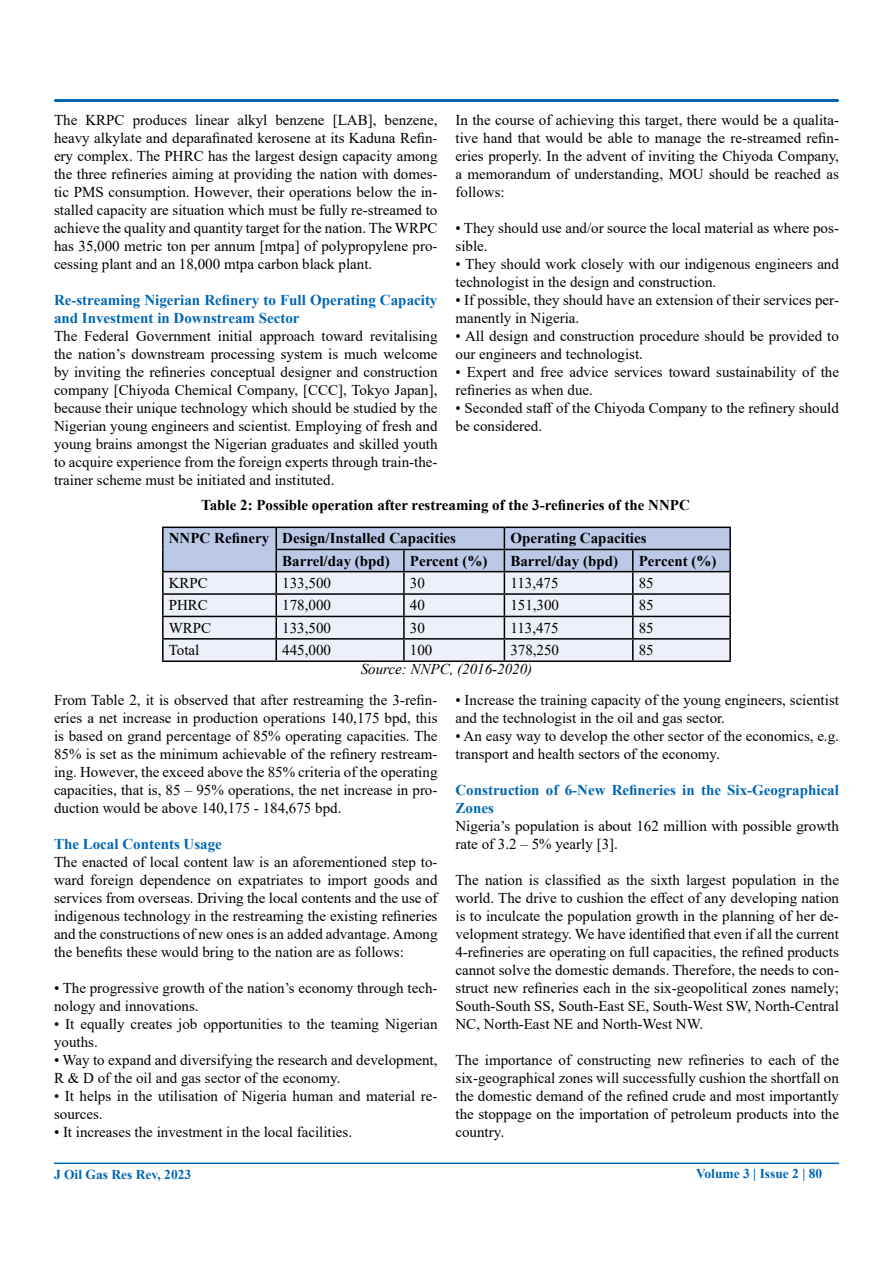
<style>
.page{position:relative;width:893px;height:1263px;background:#fff}
.page>*{position:absolute;margin:0;border:0;box-sizing:border-box;transform-origin:0 0}
.t1{font:15px/18px "Times New Roman";color:#000}
.t2{font:700 15px "Times New Roman";color:#000}
.t3{font:700 15px/18px "Times New Roman";color:#0066b3}
.t4{font:italic 15px "Times New Roman";color:#000}
.t5{font:700 13.5px "Times New Roman";color:#0066b3}
</style>
<div class="page">
<div style="left:54px;top:99px;width:785px;height:3px;border:2px solid #0066b3"></div>
<hr style="left:54px;top:1162px;width:785px;height:2px;background:#0066b3">
<hr style="left:162px;top:527px;width:114px;height:1px;background:#000">
<hr style="left:162px;top:528px;width:2px;height:21px;background:#000">
<hr style="left:633px;top:527px;width:98px;height:1px;background:#000">
<hr style="left:729px;top:528px;width:2px;height:21px;background:#000">
<hr style="left:162px;top:549px;width:2px;height:22px;background:#000">
<hr style="left:633px;top:549px;width:98px;height:1px;background:#000">
<hr style="left:729px;top:550px;width:2px;height:21px;background:#000">
<hr style="left:162px;top:571px;width:114px;height:1px;background:#000">
<hr style="left:162px;top:572px;width:2px;height:21px;background:#000">
<hr style="left:633px;top:571px;width:98px;height:1px;background:#000">
<hr style="left:729px;top:572px;width:2px;height:21px;background:#000">
<hr style="left:162px;top:593px;width:114px;height:2px;background:#000">
<hr style="left:162px;top:595px;width:2px;height:21px;background:#000">
<hr style="left:633px;top:593px;width:98px;height:2px;background:#000">
<hr style="left:729px;top:595px;width:2px;height:21px;background:#000">
<hr style="left:162px;top:616px;width:114px;height:1px;background:#000">
<hr style="left:162px;top:617px;width:2px;height:21px;background:#000">
<hr style="left:633px;top:616px;width:98px;height:1px;background:#000">
<hr style="left:729px;top:617px;width:2px;height:21px;background:#000">
<hr style="left:162px;top:638px;width:114px;height:2px;background:#000">
<hr style="left:162px;top:640px;width:2px;height:20px;background:#000">
<svg style="left:163px;top:527px;width:567px;height:133px;background:#ccd2e1"></svg>
<hr style="left:633px;top:638px;width:98px;height:2px;background:#000">
<hr style="left:632px;top:640px;width:2px;height:20px;background:#000">
<hr style="left:729px;top:640px;width:2px;height:20px;background:#000">
<hr style="left:162px;top:660px;width:114px;height:2px;background:#000">
<hr style="left:276px;top:660px;width:128px;height:2px;background:#000">
<hr style="left:404px;top:660px;width:100px;height:2px;background:#000">
<hr style="left:504px;top:660px;width:129px;height:2px;background:#000">
<hr style="left:633px;top:660px;width:98px;height:2px;background:#000">
<p class="t1" style="left:54px;top:110px;width:385px;text-align:justify">The KRPC produces linear alkyl benzene [LAB], benzene, heavy alkylate and deparafinated kerosene at its Kaduna Refin&shy;ery complex. The PHRC has the largest design capacity among the three refineries aiming at providing the nation with domes&shy;tic PMS consumption. However, their operations below the in&shy;stalled capacity are situation which must be fully re-streamed to achieve the quality and quantity target for the nation. The WRPC has 35,000 metric ton per annum [mtpa] of polypropylene pro&shy;cessing plant and an 18,000 mtpa carbon black plant.</p>
<p class="t3" style="left:54px;top:290px;width:385px">Re-streaming Nigerian Refinery to Full Operating Capacity and Investment in Downstream Sector</p>
<p class="t1" style="left:54px;top:326px;width:385px;text-align:justify">The Federal Government initial approach toward revitalising the nation’s downstream processing system is much welcome by inviting the refineries conceptual designer and construction company [Chiyoda Chemical Company, [CCC], Tokyo Japan], because their unique technology which should be studied by the Nigerian young engineers and scientist. Employing of fresh and young brains amongst the Nigerian graduates and skilled youth to acquire experience from the foreign experts through train-the&shy;trainer scheme must be initiated and instituted.</p>
<p class="t1" style="left:455px;top:110px;width:385px;text-align:justify">In the course of achieving this target, there would be a qualita&shy;tive hand that would be able to manage the re-streamed refin&shy;eries properly. In the advent of inviting the Chiyoda Company, a memorandum of understanding, MOU should be reached as follows:</p>
<p class="t1" style="left:455px;top:218px;width:385px">• They should use and/or source the local material as where pos&shy;sible.</p>
<p class="t1" style="left:455px;top:254px;width:385px">• They should work closely with our indigenous engineers and technologist in the design and construction.</p>
<p class="t1" style="left:455px;top:290px;width:385px">• If possible, they should have an extension of their services per&shy;manently in Nigeria.</p>
<p class="t1" style="left:455px;top:326px;width:385px">• All design and construction procedure should be provided to our engineers and technologist.</p>
<p class="t1" style="left:455px;top:362px;width:385px">• Expert and free advice services toward sustainability of the refineries as when due.</p>
<p class="t1" style="left:455px;top:398px;width:385px">• Seconded staff of the Chiyoda Company to the refinery should be considered.</p>
<p class="t2" style="left:201px;top:494px;width:490px">Table 2: Possible operation after restreaming of the 3-refineries of the NNPC</p>
<p class="t2" style="left:169px;top:528px;width:289px">NNPC Refinery Design/Installed Capacities</p>
<p class="t2" style="left:510px;top:528px;width:138px">Operating Capacities</p>
<p class="t2" style="left:282px;top:550px;width:109px">Barrel/day (bpd)</p>
<p class="t2" style="left:410px;top:550px;width:79px">Percent (%)</p>
<p class="t2" style="left:510px;top:550px;width:109px">Barrel/day (bpd)</p>
<p class="t2" style="left:639px;top:550px;width:79px">Percent (%)</p>
<p class="t1" style="left:169px;top:573px;width:41px">KRPC</p>
<p class="t1" style="left:282px;top:573px;width:50px">133,500</p>
<p class="t1" style="left:410px;top:573px;width:16px">30</p>
<p class="t1" style="left:510px;top:573px;width:50px">113,475</p>
<p class="t1" style="left:639px;top:573px;width:16px">85</p>
<p class="t1" style="left:169px;top:596px;width:41px">PHRC</p>
<p class="t1" style="left:282px;top:596px;width:50px">178,000</p>
<p class="t1" style="left:410px;top:596px;width:16px">40</p>
<p class="t1" style="left:510px;top:596px;width:50px">151,300</p>
<p class="t1" style="left:639px;top:596px;width:16px">85</p>
<p class="t1" style="left:169px;top:618px;width:44px">WRPC</p>
<p class="t1" style="left:282px;top:618px;width:50px">133,500</p>
<p class="t1" style="left:410px;top:618px;width:16px">30</p>
<p class="t1" style="left:510px;top:618px;width:50px">113,475</p>
<p class="t1" style="left:639px;top:618px;width:16px">85</p>
<p class="t1" style="left:169px;top:641px;width:32px">Total</p>
<p class="t1" style="left:282px;top:641px;width:50px">445,000</p>
<p class="t1" style="left:410px;top:641px;width:24px">100</p>
<p class="t1" style="left:510px;top:641px;width:50px">378,250</p>
<p class="t1" style="left:639px;top:641px;width:16px">85</p>
<p class="t4" style="left:361px;top:659px;width:173px">Source: NNPC, (2016-2020)</p>
<p class="t1" style="left:54px;top:690px;width:385px;text-align:justify">From Table 2, it is observed that after restreaming the 3-refin&shy;eries a net increase in production operations 140,175 bpd, this is based on grand percentage of 85% operating capacities. The 85% is set as the minimum achievable of the refinery restream&shy;ing. However, the exceed above the 85% criteria of the operating capacities, that is, 85 – 95% operations, the net increase in pro&shy;duction would be above 140,175 - 184,675 bpd.</p>
<p class="t3" style="left:54px;top:834px;width:169px">The Local Contents Usage</p>
<p class="t1" style="left:54px;top:852px;width:385px;text-align:justify">The enacted of local content law is an aforementioned step to&shy;ward foreign dependence on expatriates to import goods and services from overseas. Driving the local contents and the use of indigenous technology in the restreaming the existing refineries and the constructions of new ones is an added advantage. Among the benefits these would bring to the nation are as follows:</p>
<p class="t1" style="left:54px;top:978px;width:385px">• The progressive growth of the nation’s economy through tech&shy;nology and innovations.</p>
<p class="t1" style="left:54px;top:1014px;width:385px">• It equally creates job opportunities to the teaming Nigerian youths.</p>
<p class="t1" style="left:54px;top:1050px;width:385px">• Way to expand and diversifying the research and development,<br>R &amp; D of the oil and gas sector of the economy.</p>
<p class="t1" style="left:54px;top:1086px;width:385px">• It helps in the utilisation of Nigeria human and material re&shy;sources.</p>
<p class="t1" style="left:54px;top:1122px;width:300px">• It increases the investment in the local facilities.</p>
<p class="t1" style="left:455px;top:690px;width:385px">• Increase the training capacity of the young engineers, scientist and the technologist in the oil and gas sector.</p>
<p class="t1" style="left:455px;top:726px;width:385px">• An easy way to develop the other sector of the economics, e.g. transport and health sectors of the economy.</p>
<p class="t3" style="left:455px;top:780px;width:385px">Construction of 6-New Refineries in the Six-Geographical<br>Zones</p>
<p class="t1" style="left:455px;top:816px;width:385px">Nigeria’s population is about 162 million with possible growth rate of 3.2 – 5% yearly [3].</p>
<p class="t1" style="left:455px;top:870px;width:385px;text-align:justify">The nation is classified as the sixth largest population in the world. The drive to cushion the effect of any developing nation is to inculcate the population growth in the planning of her de&shy;velopment strategy. We have identified that even if all the current 4-refineries are operating on full capacities, the refined products cannot solve the domestic demands. Therefore, the needs to con&shy;struct new refineries each in the six-geopolitical zones namely; South-South SS, South-East SE, South-West SW, North-Central NC, North-East NE and North-West NW.</p>
<p class="t1" style="left:455px;top:1050px;width:385px;text-align:justify">The importance of constructing new refineries to each of the six-geographical zones will successfully cushion the shortfall on the domestic demand of the refined crude and most importantly the stoppage on the importation of petroleum products into the country.</p>
<p class="t5" style="left:54px;top:1164px;width:139px">J Oil Gas Res Rev, 2023</p>
<p class="t5" style="left:696px;top:1163px;width:128px">Volume 3 | Issue 2 | 80</p>
</div>
